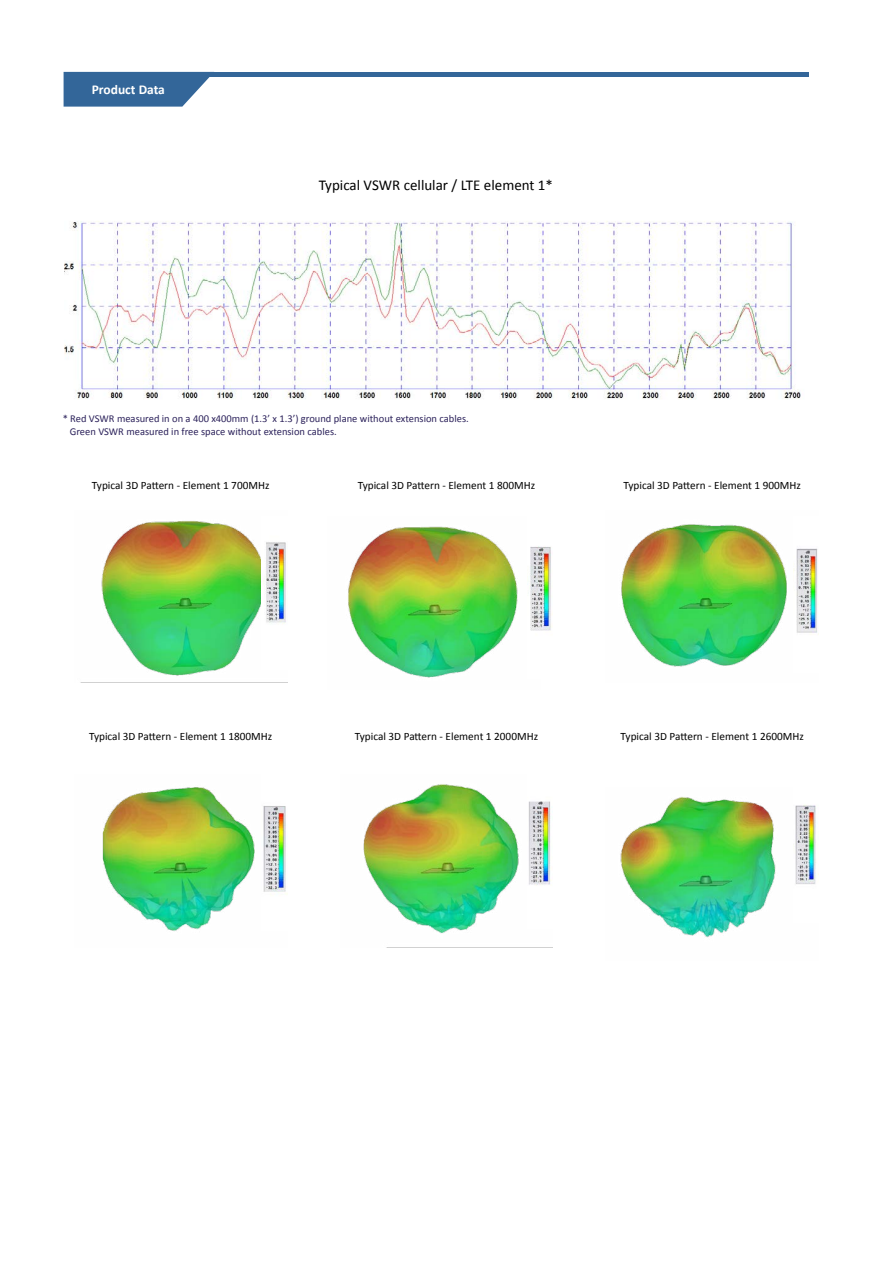
<style>
.page{position:relative;width:893px;height:1263px;background:#fff}
.page>*{position:absolute;margin:0;border:0;box-sizing:border-box;transform-origin:0 0}
.t1{font:15px "Calibri";color:#000}
.t2{font:700 13.5px "Calibri";color:#fff}
.t3{font:11.25px "Calibri";color:#000}
.t4{font:10.5px/12.6px "Calibri";color:#2c225b}
</style>
<div class="page">
<img style="left:65px;top:221px;width:736px;height:179px">
<hr style="left:69px;top:72px;width:739px;height:4px;background:#369">
<svg style="left:64px;top:72px;width:150px;height:35px"></svg>
<img style="left:80px;top:521px;width:207px;height:162px">
<img style="left:348px;top:526px;width:170px;height:152px">
<img style="left:621px;top:524px;width:166px;height:143px">
<img style="left:102px;top:787px;width:153px;height:144px">
<img style="left:363px;top:784px;width:156px;height:149px">
<img style="left:620px;top:797px;width:156px;height:141px">
<img style="left:262px;top:521px;width:25px;height:149px">
<img style="left:530px;top:546px;width:23px;height:85px">
<img style="left:793px;top:548px;width:26px;height:87px">
<img style="left:263px;top:806px;width:24px;height:88px">
<img style="left:528px;top:801px;width:23px;height:85px">
<img style="left:795px;top:805px;width:24px;height:79px">
<p class="t2" style="left:92px;top:81px;width:75px">Product Data</p>
<h1 class="t1" style="left:319px;top:175px;width:236px">Typical VSWR cellular / LTE element 1*</h1>
<p class="t4" style="left:70px;top:413px;width:400px;text-indent:-7px">* Red VSWR measured in on a 400 x400mm (1.3’ x 1.3’) ground plane without extension cables.<br>Green VSWR measured in free space without extension cables.</p>
<p class="t3" style="left:92px;top:478px;width:179px">Typical 3D Pattern - Element 1 700MHz</p>
<p class="t3" style="left:358px;top:478px;width:179px">Typical 3D Pattern - Element 1 800MHz</p>
<p class="t3" style="left:623px;top:478px;width:179px">Typical 3D Pattern - Element 1 900MHz</p>
<p class="t3" style="left:89px;top:729px;width:185px">Typical 3D Pattern - Element 1 1800MHz</p>
<p class="t3" style="left:355px;top:729px;width:185px">Typical 3D Pattern - Element 1 2000MHz</p>
<p class="t3" style="left:621px;top:729px;width:185px">Typical 3D Pattern - Element 1 2600MHz</p>
</div>
